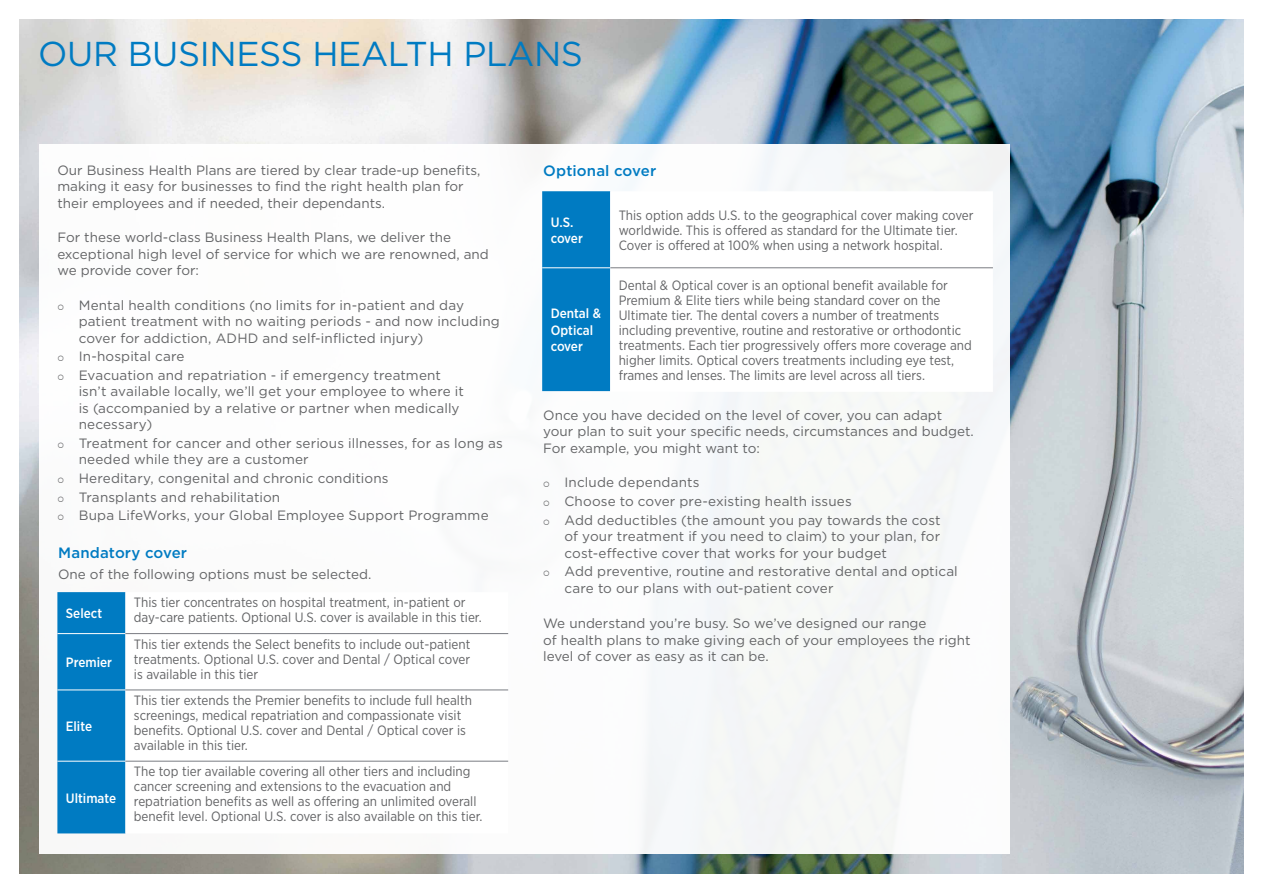
<style>
.page{position:relative;width:1263px;height:893px;background:#fff}
.page>*{position:absolute;margin:0;border:0;box-sizing:border-box;transform-origin:0 0}
.t1{font:34.5px "Gotham";letter-spacing:-.01em;color:#007bc2}
.t2{font:500 15px "Gotham";letter-spacing:.01em;color:#007bc2}
.t3{font:13.5px/16.5px "Gotham";color:#636466}
.t4{font:13.5px/15px "Gotham Narrow";color:#636466}
.t5{font:500 13.5px/16.5px "Gotham Narrow";color:#fff}
</style>
<div class="page">
<img style="left:19px;top:19px;width:1225px;height:855px">
<div style="left:39px;top:145px;width:970px;height:709px;background:#fff"></div>
<svg style="left:57px;top:592px;width:68px;height:241px"></svg>
<svg style="left:125px;top:592px;width:383px;height:241px"></svg>
<hr style="left:57px;top:633px;width:68px;height:1px;background:#fff">
<hr style="left:57px;top:690px;width:68px;height:1px;background:#fff">
<hr style="left:57px;top:761px;width:68px;height:1px;background:#fff">
<hr style="left:125px;top:633px;width:383px;height:1px;background:#797c82">
<hr style="left:125px;top:690px;width:383px;height:1px;background:#797c82">
<hr style="left:125px;top:761px;width:383px;height:1px;background:#797c82">
<div style="left:542px;top:191px;width:68px;height:200px;background:#007bc2"></div>
<svg style="left:610px;top:191px;width:383px;height:199px"></svg>
<hr style="left:610px;top:268px;width:383px;height:1px;background:#797c82">
<hr style="left:542px;top:268px;width:68px;height:1px;background:#fff">
<h1 class="t1" style="left:38px;top:32px;width:546px">OUR BUSINESS HEALTH PLANS</h1>
<p class="t3" style="left:57px;top:161px;width:425px">Our Business Health Plans are tiered by clear trade-up benefits, making it easy for businesses to find the right health plan for their employees and if needed, their dependants.</p>
<p class="t3" style="left:57px;top:229px;width:433px">For these world-class Business Health Plans, we deliver the exceptional high level of service for which we are renowned, and we provide cover for:</p>
<p class="t3" style="left:79px;top:296px;width:423px;text-indent:-21px">○ Mental health conditions (no limits for in-patient and day patient treatment with no waiting periods - and now including cover for addiction, ADHD and self-inflicted injury)</p>
<p class="t3" style="left:57px;top:348px;width:129px">○ In-hospital care</p>
<p class="t3" style="left:79px;top:366px;width:387px;text-indent:-21px">○ Evacuation and repatriation - if emergency treatment isn’t available locally, we’ll get your employee to where it is (accompanied by a relative or partner when medically necessary)</p>
<p class="t3" style="left:79px;top:435px;width:426px;text-indent:-21px">○ Treatment for cancer and other serious illnesses, for as long as needed while they are a customer</p>
<p class="t3" style="left:57px;top:470px;width:333px">○ Hereditary, congenital and chronic conditions</p>
<p class="t3" style="left:57px;top:488px;width:224px">○ Transplants and rehabilitation</p>
<p class="t3" style="left:57px;top:507px;width:433px">○ Bupa LifeWorks, your Global Employee Support Programme</p>
<p class="t2" style="left:58px;top:543px;width:131px">Mandatory cover</p>
<p class="t3" style="left:58px;top:566px;width:315px">One of the following options must be selected.</p>
<p class="t5" style="left:66px;top:605px;width:38px">Select</p>
<p class="t4" style="left:134px;top:595px;width:349px">This tier concentrates on hospital treatment, in-patient or day-care patients. Optional U.S. cover is available in this tier.</p>
<p class="t5" style="left:66px;top:654px;width:48px">Premier</p>
<p class="t4" style="left:134px;top:636px;width:338px;text-align:justify">This tier extends the Select benefits to include out-patient treatments. Optional U.S. cover and Dental / Optical cover is available in this tier</p>
<p class="t5" style="left:66px;top:718px;width:28px">Elite</p>
<p class="t5" style="left:66px;top:789px;width:52px">Ultimate</p>
<p class="t4" style="left:134px;top:692px;width:340px">This tier extends the Premier benefits to include full health screenings, medical repatriation and compassionate visit benefits. Optional U.S. cover and Dental / Optical cover is available in this tier.</p>
<p class="t4" style="left:134px;top:764px;width:350px">The top tier available covering all other tiers and including cancer screening and extensions to the evacuation and repatriation benefits as well as offering an unlimited overall benefit level. Optional U.S. cover is also available on this tier.</p>
<p class="t2" style="left:543px;top:161px;width:114px">Optional cover</p>
<p class="t5" style="left:551px;top:213px;width:34px">U.S. cover</p>
<p class="t4" style="left:619px;top:207px;width:356px">This option adds U.S. to the geographical cover making cover worldwide. This is offered as standard for the Ultimate tier.<br>Cover is offered at 100% when using a network hospital.</p>
<p class="t5" style="left:551px;top:305px;width:52px">Dental &amp;<br>Optical cover</p>
<p class="t4" style="left:619px;top:277px;width:355px">Dental &amp; Optical cover is an optional benefit available for Premium &amp; Elite tiers while being standard cover on the Ultimate tier. The dental covers a number of treatments including preventive, routine and restorative or orthodontic treatments. Each tier progressively offers more coverage and higher limits. Optical covers treatments including eye test, frames and lenses. The limits are level across all tiers.</p>
<p class="t3" style="left:543px;top:407px;width:432px">Once you have decided on the level of cover, you can adapt your plan to suit your specific needs, circumstances and budget.<br>For example, you might want to:</p>
<p class="t3" style="left:543px;top:474px;width:158px">○ Include dependants</p>
<p class="t3" style="left:543px;top:493px;width:310px">○ Choose to cover pre-existing health issues</p>
<p class="t3" style="left:564px;top:511px;width:378px;text-align:justify;text-indent:-21px">○ Add deductibles (the amount you pay towards the cost of your treatment if you need to claim) to your plan, for cost-effective cover that works for your budget</p>
<p class="t3" style="left:564px;top:563px;width:395px;text-indent:-21px">○ Add preventive, routine and restorative dental and optical care to our plans with out-patient cover</p>
<p class="t3" style="left:543px;top:615px;width:429px">We understand you’re busy. So we’ve designed our range<br>of health plans to make giving each of your employees the right level of cover as easy as it can be.</p>
</div>
